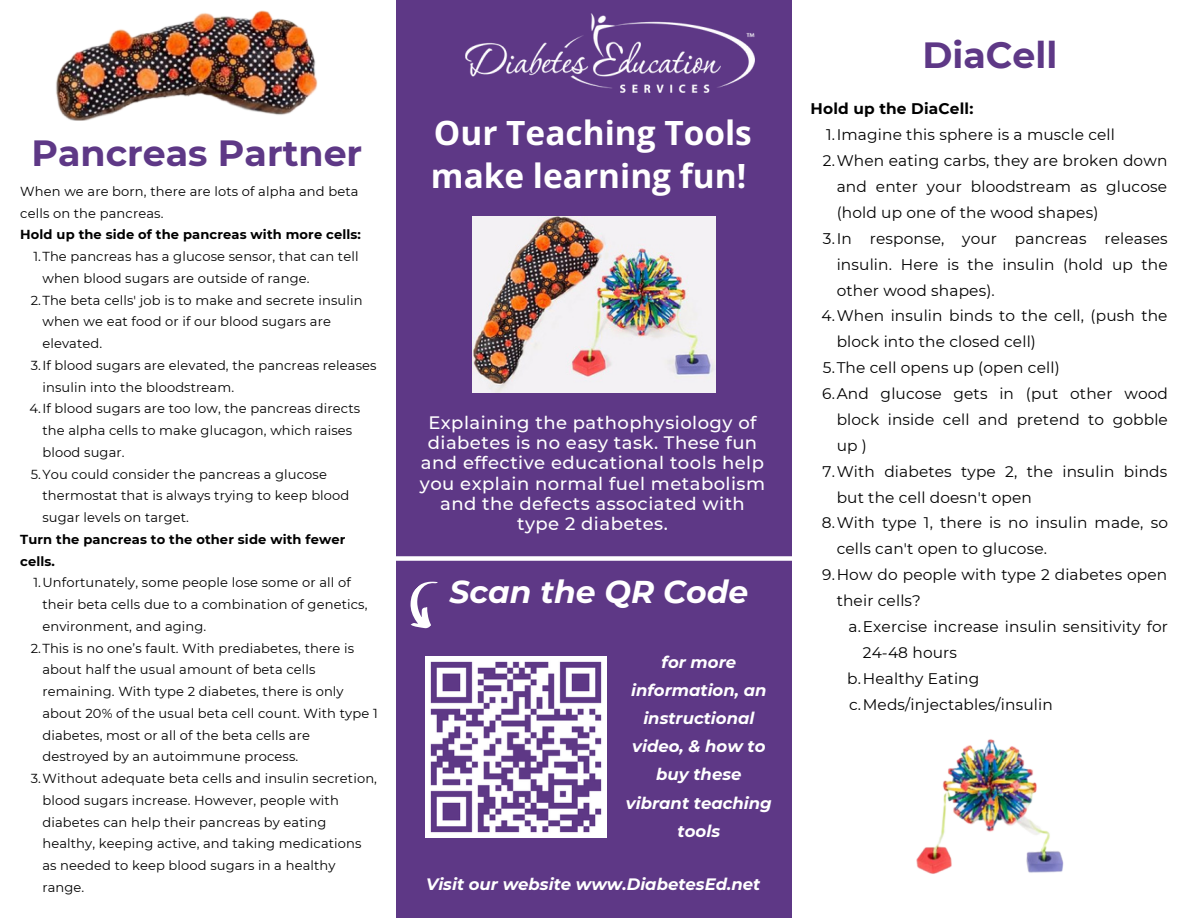
<style>
.page{position:relative;width:1188px;height:918px;background:#fff}
.page>*{position:absolute;margin:0;border:0;box-sizing:border-box;transform-origin:0 0}
.t1{font:700 36.45px "Montserrat";color:#5e3886}
.t2{font:700 33.45px/42.8px "Open Sans";color:#fff}
.t3{font:italic 700 31.5px "Montserrat";color:#fff}
.t4{font:500 18px/20.2px "Montserrat";letter-spacing:.025em;color:#fff;text-align:center}
.t5{font:italic 700 16.5px/28.2px "Montserrat";color:#fff;text-align:center}
.t6{font:15.3px/25.8px "Montserrat";letter-spacing:.01em;color:#000}
.t7{font:700 15.3px "Montserrat";letter-spacing:.01em;color:#000}
.t8{font:13.05px/21.8px "Montserrat";letter-spacing:.01em;color:#000}
.t9{font:700 13.05px/21.8px "Montserrat";letter-spacing:.01em;color:#000}
</style>
<div class="page">
<div style="left:396px;top:0;width:396px;height:918px;background:#5e3886"></div>
<img style="left:916px;top:739px;width:148px;height:135px">
<img style="left:56px;top:10px;width:262px;height:111px">
<img style="left:473px;top:217px;width:243px;height:175px">
<img style="left:425px;top:656px;width:181px;height:182px">
<img style="left:465px;top:14px;width:289px;height:78px">
<svg style="left:410px;top:581px;width:28px;height:48px"></svg>
<div style="left:396px;top:556px;width:402px;height:5px;background:#fff"></div>
<p class="t1" style="left:31px;top:131px;width:332px">Pancreas Partner</p>
<p class="t8" style="left:20px;top:180px;width:340px">When we are born, there are lots of alpha and beta cells on the pancreas.</p>
<p class="t9" style="left:20px;top:224px;width:342px">Hold up the side of the pancreas with more cells:</p>
<p class="t8" style="left:42px;top:246px;width:318px;text-indent:-9px">1.The pancreas has a glucose sensor, that can tell when blood sugars are outside of range.</p>
<p class="t8" style="left:42px;top:289px;width:322px;text-indent:-12px">2.The beta cells' job is to make and secrete insulin when we eat food or if our blood sugars are elevated.</p>
<p class="t8" style="left:42px;top:354px;width:336px;text-indent:-12px">3.If blood sugars are elevated, the pancreas releases insulin into the bloodstream.</p>
<p class="t8" style="left:42px;top:398px;width:319px;text-indent:-13px">4.If blood sugars are too low, the pancreas directs the alpha cells to make glucagon, which raises blood sugar.</p>
<p class="t8" style="left:42px;top:463px;width:309px;text-indent:-12px">5.You could consider the pancreas a glucose thermostat that is always trying to keep blood sugar levels on target.</p>
<p class="t9" style="left:20px;top:528px;width:327px">Turn the pancreas to the other side with fewer cells.</p>
<p class="t8" style="left:42px;top:572px;width:327px;text-indent:-9px">1.Unfortunately, some people lose some or all of their beta cells due to a combination of genetics, environment, and aging.</p>
<p class="t8" style="left:42px;top:637px;width:337px;text-indent:-12px">2.This is no one’s fault. With prediabetes, there is about half the usual amount of beta cells remaining. With type 2 diabetes, there is only about 20% of the usual beta cell count. With type 1 diabetes, most or all of the beta cells are destroyed by an autoimmune process.</p>
<p class="t8" style="left:42px;top:768px;width:336px;text-indent:-12px">3.Without adequate beta cells and insulin secretion, blood sugars increase. However, people with diabetes can help their pancreas by eating healthy, keeping active, and taking medications as needed to keep blood sugars in a healthy range.</p>
<p class="t2" style="left:431px;top:111px;width:322px">Our Teaching Tools make learning fun!</p>
<p class="t4" style="left:420px;top:412px;width:347px">Explaining the pathophysiology of diabetes is no easy task. These fun and effective educational tools help you explain normal fuel metabolism and the defects associated with type 2 diabetes.</p>
<p class="t3" style="left:449px;top:573px;width:301px">Scan the QR Code</p>
<p class="t5" style="left:626px;top:648px;width:147px">for more information, an instructional video, &amp; how to buy these vibrant teaching tools</p>
<p class="t5" style="left:426px;top:870px;width:336px">Visit our website www.DiabetesEd.net</p>
<p class="t1" style="left:922px;top:33px;width:136px">DiaCell</p>
<p class="t7" style="left:811px;top:100px;width:164px">Hold up the DiaCell:</p>
<p class="t6" style="left:826px;top:122px;width:290px">1.Imagine this sphere is a muscle cell</p>
<p class="t6" style="left:837px;top:148px;width:332px;text-align:justify;text-indent:-14px">2.When eating carbs, they are broken down and enter your bloodstream as glucose (hold up one of the wood shapes)</p>
<p class="t6" style="left:837px;top:225px;width:333px;text-align:justify;text-indent:-14px">3.In response, your pancreas releases insulin. Here is the insulin (hold up the other wood shapes).</p>
<p class="t6" style="left:837px;top:303px;width:332px;text-indent:-15px">4.When insulin binds to the cell, (push the block into the closed cell)</p>
<p class="t6" style="left:823px;top:355px;width:238px">5.The cell opens up (open cell)</p>
<p class="t6" style="left:837px;top:381px;width:333px;text-align:justify;text-indent:-14px">6.And glucose gets in (put other wood block inside cell and pretend to gobble up )</p>
<p class="t6" style="left:837px;top:458px;width:332px;text-indent:-14px">7.With diabetes type 2, the insulin binds but the cell doesn't open</p>
<p class="t6" style="left:837px;top:510px;width:333px;text-indent:-15px">8.With type 1, there is no insulin made, so cells can't open to glucose.</p>
<p class="t6" style="left:837px;top:562px;width:332px;text-indent:-14px">9.How do people with type 2 diabetes open their cells?</p>
<p class="t6" style="left:863px;top:614px;width:307px;text-indent:-14px">a.Exercise increase insulin sensitivity for<br>24-48 hours</p>
<p class="t6" style="left:847px;top:665px;width:134px">b.Healthy Eating</p>
<p class="t6" style="left:849px;top:691px;width:205px">c.Meds/injectables/insulin</p>
</div>
